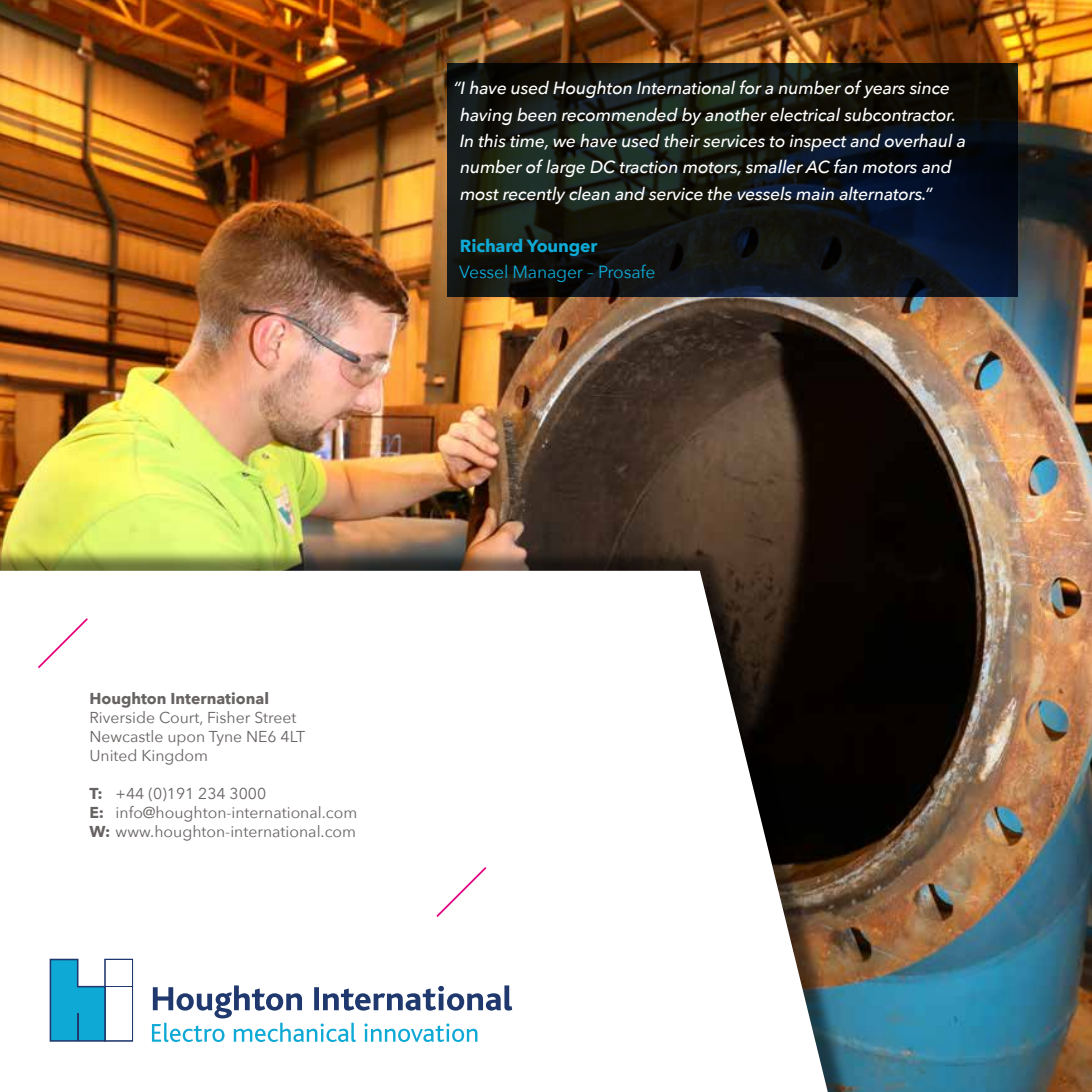
<style>
.page{position:relative;width:1092px;height:1092px;background:#fff}
.page>*{position:absolute;margin:0;border:0;box-sizing:border-box;transform-origin:0 0}
.t1{font:italic 500 17.5px/26.2px "Avenir Next";letter-spacing:-.01em;color:#fff}
.t2{font:17.5px "Avenir Next";letter-spacing:-.01em;color:#0ea9d5}
.t3{font:700 17.5px "Avenir Next";letter-spacing:-.01em;color:#0ea9d5}
.t4{font:15.75px/18.9px "Avenir Next";color:#676362}
.t5{font:700 15.75px "Avenir Next";color:#676362}
.s1{font-weight:700}
</style>
<div class="page">
<img style="left:0;top:0;width:1091px;height:1091px">
<div style="left:0;top:549px;width:854px;height:542px;background:#000;opacity:.5"></div>
<svg style="left:0;top:570px;width:827px;height:521px"></svg>
<svg style="left:152px;top:985px;width:360px;height:56px"></svg>
<svg style="left:50px;top:958px;width:83px;height:83px"></svg>
<div style="left:106px;top:960px;width:25px;height:25px;background:#fff"></div>
<div style="left:106px;top:987px;width:25px;height:53px;background:#fff"></div>
<svg style="left:36px;top:616px;width:54px;height:54px"></svg>
<svg style="left:434px;top:865px;width:54px;height:53px"></svg>
<svg style="left:446px;top:63px;width:571px;height:233px;background:#111515"></svg>
<p class="t1" style="left:459px;top:75px;width:508px;text-indent:-6px">“I have used Houghton International for a number of years since having been recommended by another electrical subcontractor.<br>In this time, we have used their services to inspect and overhaul a number of large DC traction motors, smaller AC fan motors and most recently clean and service the vessels main alternators.”</p>
<p class="t3" style="left:460px;top:231px;width:139px">Richard Younger</p>
<p class="t2" style="left:459px;top:257px;width:198px">Vessel Manager – Prosafe</p>
<p class="t5" style="left:89px;top:685px;width:181px">Houghton International</p>
<p class="t4" style="left:89px;top:707px;width:217px">Riverside Court, Fisher Street<br>Newcastle upon Tyne NE6 4LT<br>United Kingdom</p>
<p class="t4" style="left:89px;top:783px;width:269px"><span class="s1">T:</span> +44 (0)191 234 3000<br><span class="s1">E:</span> info@houghton-international.com<br><span class="s1">W:</span> www.houghton-international.com</p>
</div>
